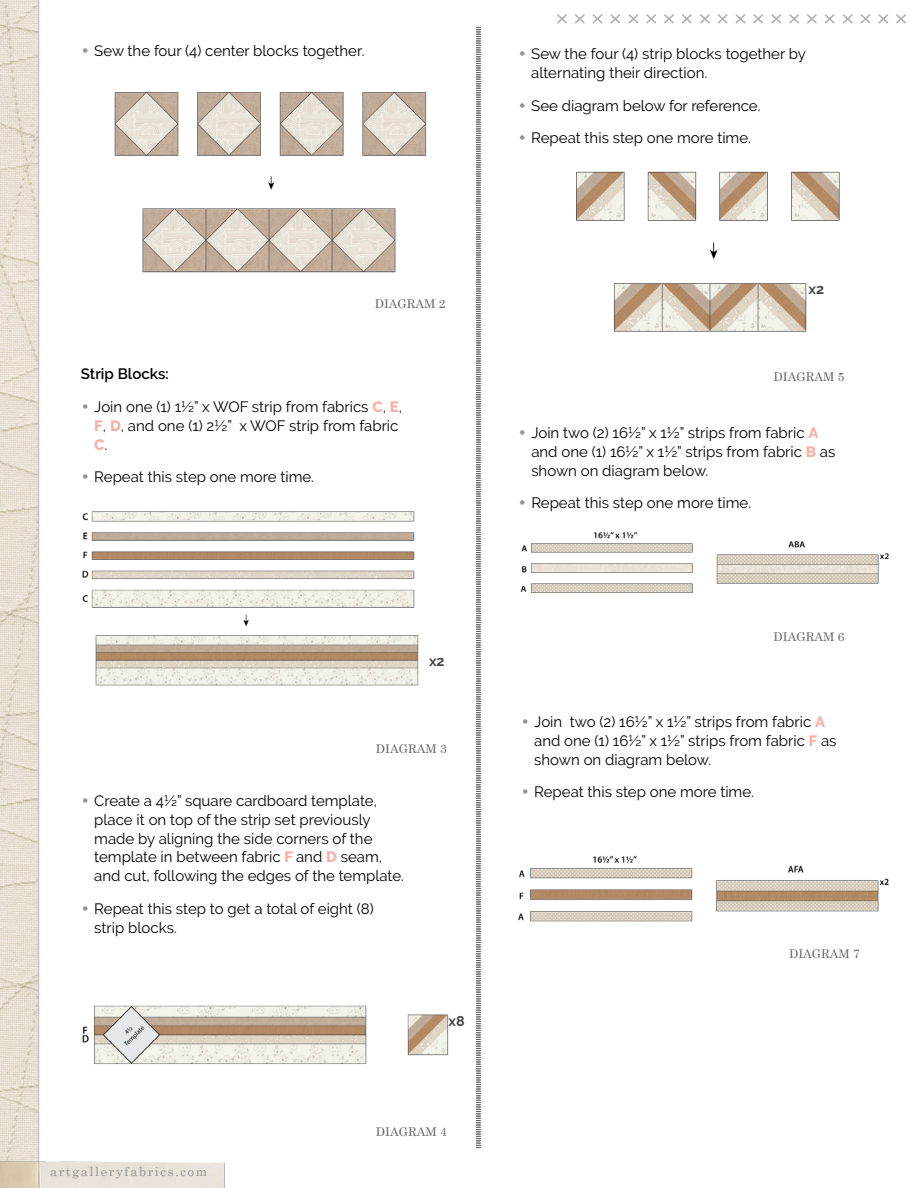
<style>
.page{position:relative;width:918px;height:1188px;background:#fff}
.page>*{position:absolute;margin:0;border:0;box-sizing:border-box;transform-origin:0 0}
.t1{font:15px/18.9px "Raleway";color:#000}
.t2{font:600 15px "Raleway";color:#000}
.t3{font:700 14.25px "Raleway";color:#464448}
.t4{font:12.75px "Century Schoolbook";letter-spacing:.125em;color:#939494}
.t5{font:12px "Century Schoolbook";color:#636466}
.s1{font-family:"Century Gothic";color:#939598}
.s2{font-weight:800;color:#f9b0a4}
</style>
<div class="page">
<img style="left:0;top:0;width:40px;height:1154px">
<img style="left:0;top:1154px;width:225px;height:34px">
<svg style="left:557px;top:14px;width:349px;height:10px"></svg>
<svg style="left:476px;top:27px;width:5px;height:1121px"></svg>
<img style="left:114px;top:92px;width:313px;height:181px">
<img style="left:82px;top:511px;width:337px;height:175px">
<img style="left:82px;top:1005px;width:367px;height:59px">
<img style="left:576px;top:171px;width:264px;height:50px">
<img style="left:614px;top:283px;width:193px;height:49px">
<img style="left:710px;top:242px;width:8px;height:17px">
<img style="left:520px;top:532px;width:369px;height:61px">
<img style="left:518px;top:855px;width:371px;height:67px">
<p class="t1" style="left:81px;top:41px;width:285px"><span class="s1">•</span> Sew the four (4) center blocks together.</p>
<p class="t5" style="left:375px;top:294px;width:72px">DIAGRAM 2</p>
<p class="t2" style="left:81px;top:366px;width:90px">Strip Blocks:</p>
<p class="t1" style="left:94px;top:397px;width:310px;text-indent:-14px"><span class="s1">•</span> Join one (1) 1½” x WOF strip from fabrics <span class="s2">C</span>, <span class="s2">E</span>,<br><span class="s2">F</span>, <span class="s2">D</span>, and one (1) 2½” x WOF strip from fabric<br><span class="s2">C</span>.</p>
<p class="t1" style="left:81px;top:467px;width:235px"><span class="s1">•</span> Repeat this step one more time.</p>
<p class="t3" style="left:429px;top:653px;width:17px">x2</p>
<p class="t5" style="left:376px;top:739px;width:72px">DIAGRAM 3</p>
<p class="t1" style="left:94px;top:791px;width:311px;text-indent:-14px"><span class="s1">•</span> Create a 4½” square cardboard template, place it on top of the strip set previously made by aligning the side corners of the template in between fabric <span class="s2">F</span> and <span class="s2">D</span> seam, and cut, following the edges of the template.</p>
<p class="t1" style="left:94px;top:899px;width:281px;text-indent:-14px"><span class="s1">•</span> Repeat this step to get a total of eight (8) strip blocks.</p>
<p class="t3" style="left:449px;top:1013px;width:18px">x8</p>
<p class="t4" style="left:50px;top:1161px;width:159px">artgalleryfabrics.com</p>
<p class="t5" style="left:376px;top:1122px;width:72px">DIAGRAM 4</p>
<p class="t1" style="left:531px;top:45px;width:276px;text-indent:-13px"><span class="s1">•</span> Sew the four (4) strip blocks together by alternating their direction.</p>
<p class="t1" style="left:518px;top:96px;width:244px"><span class="s1">•</span> See diagram below for reference.</p>
<p class="t1" style="left:518px;top:128px;width:235px"><span class="s1">•</span> Repeat this step one more time.</p>
<p class="t3" style="left:809px;top:281px;width:17px">x2</p>
<p class="t5" style="left:774px;top:366px;width:72px">DIAGRAM 5</p>
<p class="t1" style="left:531px;top:423px;width:306px;text-indent:-14px"><span class="s1">•</span> Join two (2) 16½” x 1½” strips from fabric <span class="s2">A </span>and one (1) 16½” x 1½” strips from fabric <span class="s2">B</span> as shown on diagram below.</p>
<p class="t1" style="left:518px;top:493px;width:235px"><span class="s1">•</span> Repeat this step one more time.</p>
<p class="t5" style="left:774px;top:626px;width:72px">DIAGRAM 6</p>
<p class="t1" style="left:534px;top:712px;width:304px;text-indent:-14px"><span class="s1">•</span> Join two (2) 16½” x 1½” strips from fabric <span class="s2">A </span>and one (1) 16½” x 1½” strips from fabric <span class="s2">F</span> as shown on diagram below.</p>
<p class="t1" style="left:521px;top:783px;width:235px"><span class="s1">•</span> Repeat this step one more time.</p>
<p class="t5" style="left:789px;top:943px;width:72px">DIAGRAM 7</p>
</div>
